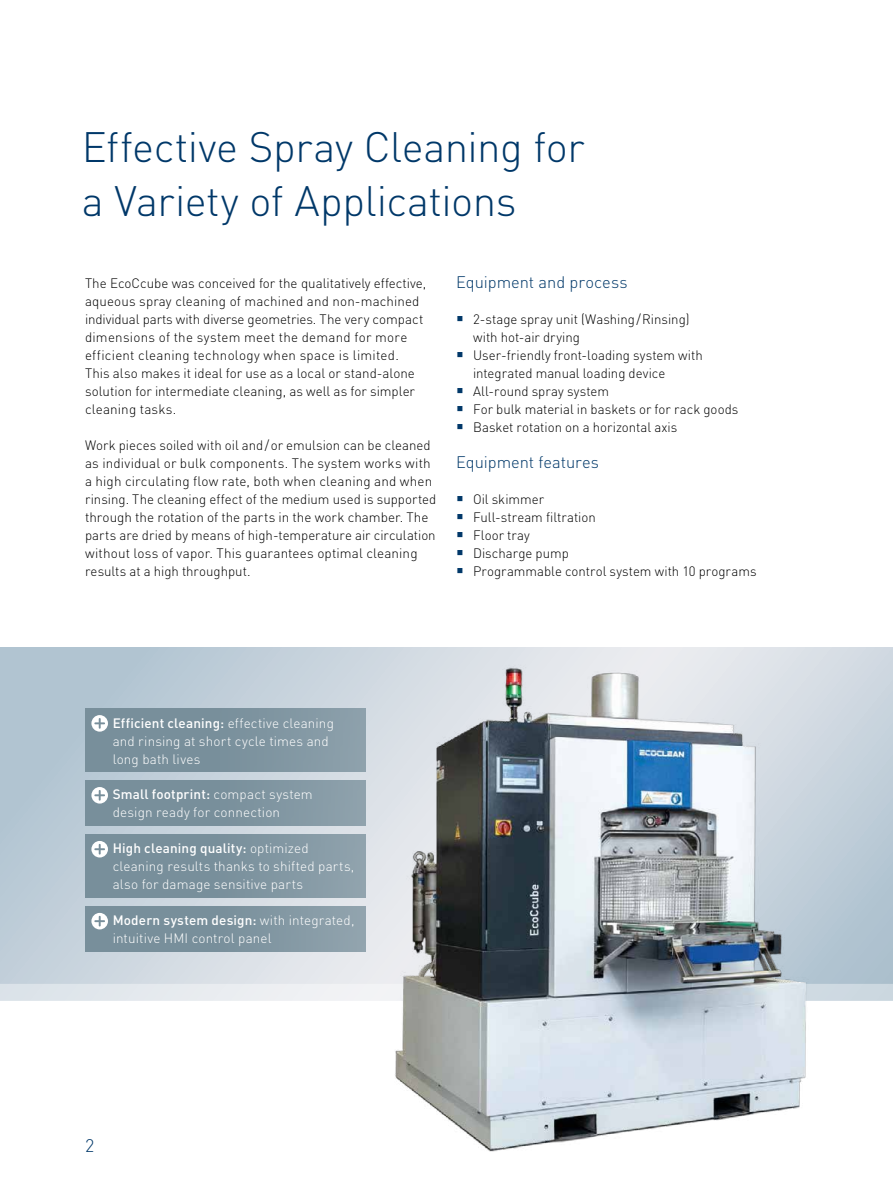
<style>
.page{position:relative;width:893px;height:1191px;background:#fff}
.page>*{position:absolute;margin:0;border:0;box-sizing:border-box;transform-origin:0 0}
.t1{font:300 42px/54px "DIN Pro";letter-spacing:-.01em;color:#003869}
.t2{font:300 18px "DIN Pro";color:#003869}
.t3{font:300 16.5px "DIN Pro";letter-spacing:-.005em;color:#003869}
.t4{font:300 13.5px/18px "DIN Pro";letter-spacing:.005em;color:#000}
.t5{font:300 13.5px/18px "DIN Pro";letter-spacing:.01em;color:#fff}
.s1{font-family:"Arial";font-weight:400;font-size:22.5px;color:#003869}
.s2{font-weight:500}
</style>
<div class="page">
<svg style="left:0;top:647px;width:893px;height:336px"></svg>
<svg style="left:0;top:983px;width:893px;height:17px;fill:#e5e9ee"></svg>
<img style="left:385px;top:648px;width:436px;height:504px">
<div style="left:85px;top:708px;width:281px;height:64px;background:linear-gradient(to right,#728a97,#899da8)"></div>
<svg style="left:91px;top:715px;width:17px;height:16px"></svg>
<div style="left:85px;top:780px;width:281px;height:46px;background:linear-gradient(to right,#728a96,#8a9ea9)"></div>
<svg style="left:91px;top:787px;width:17px;height:16px"></svg>
<div style="left:85px;top:834px;width:281px;height:64px;background:linear-gradient(to right,#728a96,#8b9fa9)"></div>
<svg style="left:91px;top:841px;width:17px;height:16px"></svg>
<div style="left:85px;top:906px;width:281px;height:45px;background:linear-gradient(to right,#718a96,#8c9faa)"></div>
<svg style="left:91px;top:913px;width:17px;height:16px"></svg>
<h1 class="t1" style="left:82px;top:116px;width:504px">Effective Spray Cleaning for a Variety of Applications</h1>
<p class="t4" style="left:85px;top:273px;width:343px">The EcoCcube was conceived for the qualitatively effective, aqueous spray cleaning of machined and non-machined individual parts with diverse geometries. The very compact dimensions of the system meet the demand for more efficient cleaning technology when space is limited.<br>This also makes it ideal for use as a local or stand-alone solution for intermediate cleaning, as well as for simpler cleaning tasks.</p>
<p class="t4" style="left:85px;top:435px;width:353px">Work pieces soiled with oil and/or emulsion can be cleaned as individual or bulk components. The system works with a high circulating flow rate, both when cleaning and when rinsing. The cleaning effect of the medium used is supported through the rotation of the parts in the work chamber. The parts are dried by means of high-temperature air circulation without loss of vapor. This guarantees optimal cleaning results at a high throughput.</p>
<p class="t3" style="left:456px;top:269px;width:173px">Equipment and process</p>
<p class="t4" style="left:473px;top:309px;width:218px;text-indent:-17px"><span class="s1">▪</span> 2-stage spray unit (Washing/Rinsing) with hot-air drying</p>
<p class="t4" style="left:473px;top:345px;width:231px;text-indent:-17px"><span class="s1">▪</span> User-friendly front-loading system with integrated manual loading device</p>
<p class="t4" style="left:456px;top:381px;width:155px"><span class="s1">▪</span> All-round spray system</p>
<p class="t4" style="left:456px;top:399px;width:284px"><span class="s1">▪</span> For bulk material in baskets or for rack goods</p>
<p class="t4" style="left:456px;top:417px;width:223px"><span class="s1">▪</span> Basket rotation on a horizontal axis</p>
<p class="t3" style="left:456px;top:449px;width:144px">Equipment features</p>
<p class="t4" style="left:456px;top:489px;width:90px"><span class="s1">▪</span> Oil skimmer</p>
<p class="t4" style="left:456px;top:507px;width:141px"><span class="s1">▪</span> Full-stream filtration</p>
<p class="t4" style="left:456px;top:525px;width:75px"><span class="s1">▪</span> Floor tray</p>
<p class="t4" style="left:456px;top:543px;width:114px"><span class="s1">▪</span> Discharge pump</p>
<p class="t4" style="left:456px;top:561px;width:302px"><span class="s1">▪</span> Programmable control system with 10 programs</p>
<p class="t5" style="left:113px;top:712px;width:223px"><span class="s2">Efficient cleaning:</span> effective cleaning and rinsing at short cycle times and long bath lives</p>
<p class="t5" style="left:113px;top:784px;width:202px"><span class="s2">Small footprint:</span> compact system design ready for connection</p>
<p class="t5" style="left:113px;top:838px;width:243px"><span class="s2">High cleaning quality:</span> optimized cleaning results thanks to shifted parts, also for damage sensitive parts</p>
<p class="t5" style="left:113px;top:910px;width:243px"><span class="s2">Modern system design:</span> with integrated, intuitive HMI control panel</p>
<h2 class="t2" style="left:85px;top:1132px;width:11px">2</h2>
</div>
